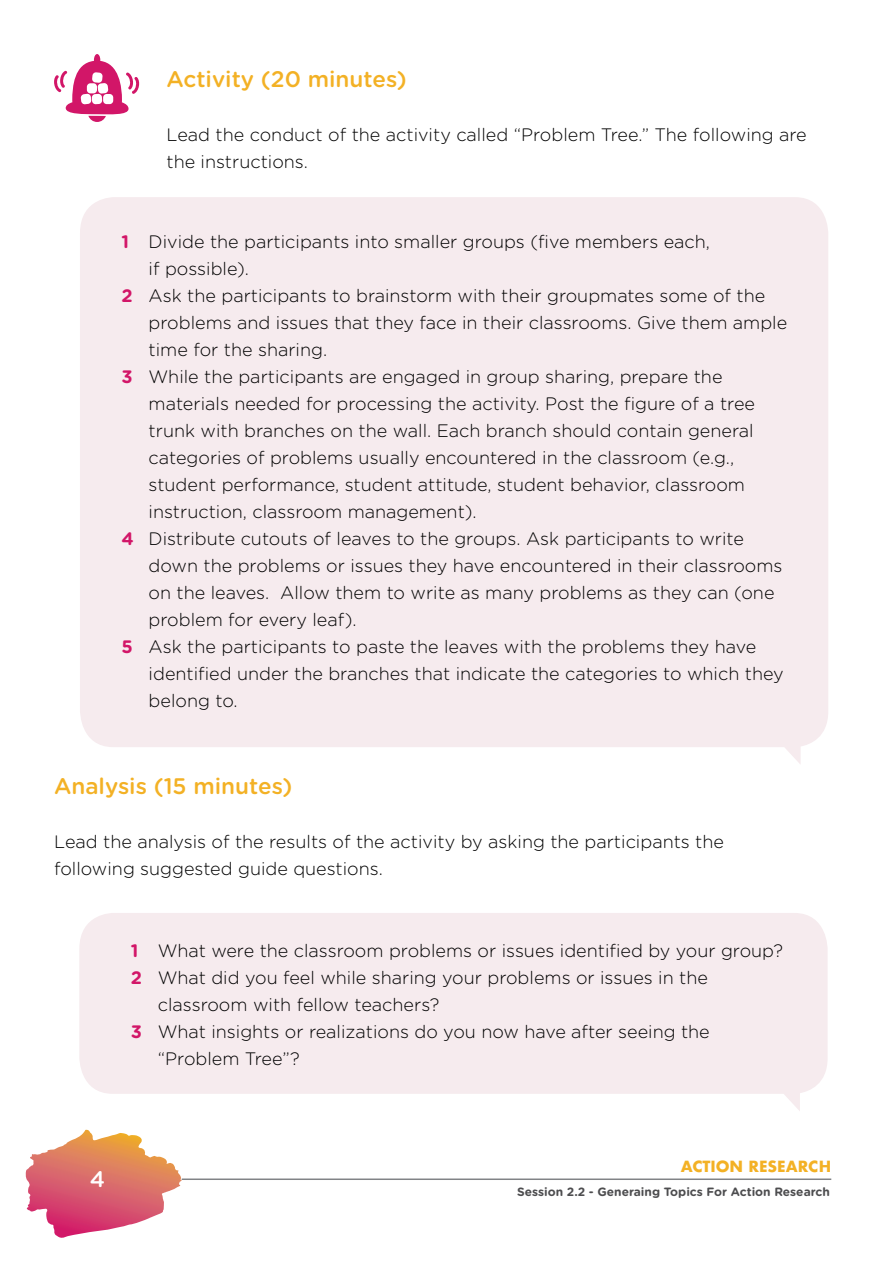
<style>
.page{position:relative;width:894px;height:1263px;background:#fff}
.page>*{position:absolute;margin:0;border:0;box-sizing:border-box;transform-origin:0 0}
.t1{font:500 22.5px "Gotham Rounded";color:#f3b125}
.t2{font:500 22.5px "Gotham Rounded";color:#fff}
.t3{font:300 18px/27px "Gotham Rounded";color:#000}
.t4{font:700 15px "Futura";color:#f3b125}
.t5{font:700 12px "Gotham Rounded";color:#4d4d4f}
.s1{font-weight:700;color:#d21668}
</style>
<div class="page">
<hr style="left:182px;top:1178px;width:649px;height:2px;background:#818386">
<svg style="left:26px;top:1129px;width:156px;height:107px"></svg>
<div style="left:80px;top:197px;width:748px;height:567px;background:#f6ebee"></div>
<svg style="left:79px;top:913px;width:748px;height:198px;background:#f6ecef"></svg>
<svg style="left:54px;top:54px;width:86px;height:68px"></svg>
<div style="left:92px;top:94px;width:10px;height:10px;background:#fff;border-radius:4px"></div>
<p class="t1" style="left:166px;top:63px;width:242px">Activity (20 minutes)</p>
<p class="t3" style="left:166px;top:121px;width:641px">Lead the conduct of the activity called “Problem Tree.” The following are the instructions.</p>
<p class="t3" style="left:122px;top:227px;width:589px"><span class="s1">1</span> Divide the participants into smaller groups (five members each,</p>
<p class="t3" style="left:148px;top:254px;width:102px">if possible).</p>
<p class="t3" style="left:122px;top:281px;width:645px"><span class="s1">2</span> Ask the participants to brainstorm with their groupmates some of the</p>
<p class="t3" style="left:148px;top:308px;width:640px">problems and issues that they face in their classrooms. Give them ample</p>
<p class="t3" style="left:148px;top:335px;width:180px">time for the sharing.</p>
<p class="t3" style="left:122px;top:362px;width:602px"><span class="s1">3</span> While the participants are engaged in group sharing, prepare the</p>
<p class="t3" style="left:148px;top:389px;width:607px">materials needed for processing the activity. Post the figure of a tree</p>
<p class="t3" style="left:148px;top:416px;width:606px">trunk with branches on the wall. Each branch should contain general</p>
<p class="t3" style="left:148px;top:443px;width:587px">categories of problems usually encountered in the classroom (e.g.,</p>
<p class="t3" style="left:148px;top:470px;width:597px">student performance, student attitude, student behavior, classroom</p>
<p class="t3" style="left:148px;top:497px;width:329px">instruction, classroom management).</p>
<p class="t3" style="left:122px;top:524px;width:623px"><span class="s1">4</span> Distribute cutouts of leaves to the groups. Ask participants to write</p>
<p class="t3" style="left:148px;top:551px;width:635px">down the problems or issues they have encountered in their classrooms</p>
<p class="t3" style="left:148px;top:578px;width:627px">on the leaves. Allow them to write as many problems as they can (one</p>
<p class="t3" style="left:148px;top:605px;width:209px">problem for every leaf).</p>
<p class="t3" style="left:122px;top:632px;width:635px"><span class="s1">5</span> Ask the participants to paste the leaves with the problems they have</p>
<p class="t3" style="left:148px;top:659px;width:636px">identified under the branches that indicate the categories to which they</p>
<p class="t3" style="left:148px;top:686px;width:90px">belong to.</p>
<p class="t1" style="left:54px;top:769px;width:240px">Analysis (15 minutes)</p>
<p class="t3" style="left:54px;top:827px;width:671px">Lead the analysis of the results of the activity by asking the participants the following suggested guide questions.</p>
<p class="t3" style="left:131px;top:936px;width:653px"><span class="s1">1</span> What were the classroom problems or issues identified by your group?</p>
<p class="t3" style="left:131px;top:963px;width:578px"><span class="s1">2</span> What did you feel while sharing your problems or issues in the</p>
<p class="t3" style="left:158px;top:990px;width:283px">classroom with fellow teachers?</p>
<p class="t3" style="left:131px;top:1017px;width:580px"><span class="s1">3</span> What insights or realizations do you now have after seeing the</p>
<p class="t3" style="left:158px;top:1044px;width:143px">“Problem Tree”?</p>
<p class="t2" style="left:90px;top:1162px;width:17px">4</p>
<p class="t4" style="left:680px;top:1155px;width:152px">ACTION RESEARCH</p>
<p class="t5" style="left:517px;top:1183px;width:314px">Session 2.2 - Generaing Topics For Action Research</p>
</div>
